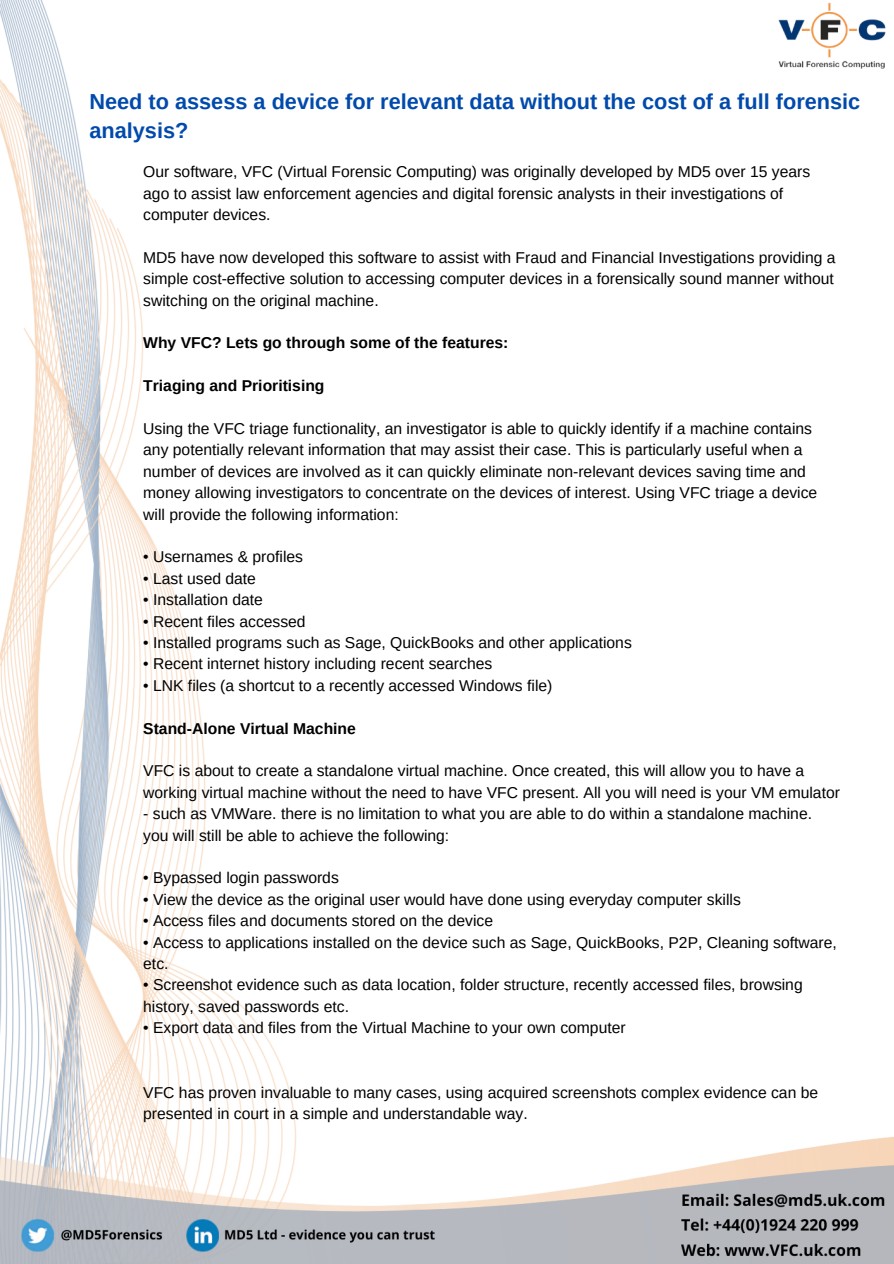
<style>
.page{position:relative;width:894px;height:1264px;background:#fff}
.page>*{position:absolute;margin:0;border:0;box-sizing:border-box;transform-origin:0 0}
.t1{font:700 21.75px/29.2px "Arimo";color:#004aad}
.t2{font:15.75px/21.5px "Arimo";color:#000}
.t3{font:700 15.75px "Arimo";color:#000}
</style>
<div class="page">
<img style="left:0;top:0;width:893px;height:1263px">
<p class="t1" style="left:89px;top:86px;width:772px">Need to assess a device for relevant data without the cost of a full forensic analysis?</p>
<p class="t2" style="left:143px;top:161px;width:668px">Our software, VFC (Virtual Forensic Computing) was originally developed by MD5 over 15 years ago to assist law enforcement agencies and digital forensic analysts in their investigations of computer devices.</p>
<p class="t2" style="left:143px;top:246px;width:693px;text-align:justify">MD5 have now developed this software to assist with Fraud and Financial Investigations providing a simple cost-effective solution to accessing computer devices in a forensically sound manner without switching on the original machine.</p>
<p class="t3" style="left:143px;top:334px;width:366px">Why VFC? Lets go through some of the features:</p>
<p class="t3" style="left:143px;top:377px;width:183px">Triaging and Prioritising</p>
<p class="t2" style="left:143px;top:418px;width:675px">Using the VFC triage functionality, an investigator is able to quickly identify if a machine contains any potentially relevant information that may assist their case. This is particularly useful when a number of devices are involved as it can quickly eliminate non-relevant devices saving time and money allowing investigators to concentrate on the devices of interest. Using VFC triage a device will provide the following information:</p>
<p class="t2" style="left:143px;top:546px;width:161px">• Usernames &amp; profiles</p>
<p class="t2" style="left:143px;top:567px;width:114px">• Last used date</p>
<p class="t2" style="left:143px;top:589px;width:121px">• Installation date</p>
<p class="t2" style="left:143px;top:610px;width:164px">• Recent files accessed</p>
<p class="t2" style="left:143px;top:632px;width:490px">• Installed programs such as Sage, QuickBooks and other applications</p>
<p class="t2" style="left:143px;top:653px;width:350px">• Recent internet history including recent searches</p>
<p class="t2" style="left:143px;top:674px;width:410px">• LNK files (a shortcut to a recently accessed Windows file)</p>
<p class="t3" style="left:143px;top:719px;width:214px">Stand-Alone Virtual Machine</p>
<p class="t2" style="left:143px;top:760px;width:698px">VFC is about to create a standalone virtual machine. Once created, this will allow you to have a working virtual machine without the need to have VFC present. All you will need is your VM emulator</p>
<p class="t2" style="left:143px;top:803px;width:670px">- such as VMWare. there is no limitation to what you are able to do within a standalone machine. you will still be able to achieve the following:</p>
<p class="t2" style="left:143px;top:867px;width:197px">• Bypassed login passwords</p>
<p class="t2" style="left:143px;top:888px;width:599px">• View the device as the original user would have done using everyday computer skills</p>
<p class="t2" style="left:143px;top:910px;width:351px">• Access files and documents stored on the device</p>
<p class="t2" style="left:143px;top:931px;width:694px">• Access to applications installed on the device such as Sage, QuickBooks, P2P, Cleaning software, etc.</p>
<p class="t2" style="left:143px;top:974px;width:660px">• Screenshot evidence such as data location, folder structure, recently accessed files, browsing history, saved passwords etc.</p>
<p class="t2" style="left:143px;top:1017px;width:484px">• Export data and files from the Virtual Machine to your own computer</p>
<p class="t2" style="left:143px;top:1081px;width:676px">VFC has proven invaluable to many cases, using acquired screenshots complex evidence can be presented in court in a simple and understandable way.</p>
</div>
